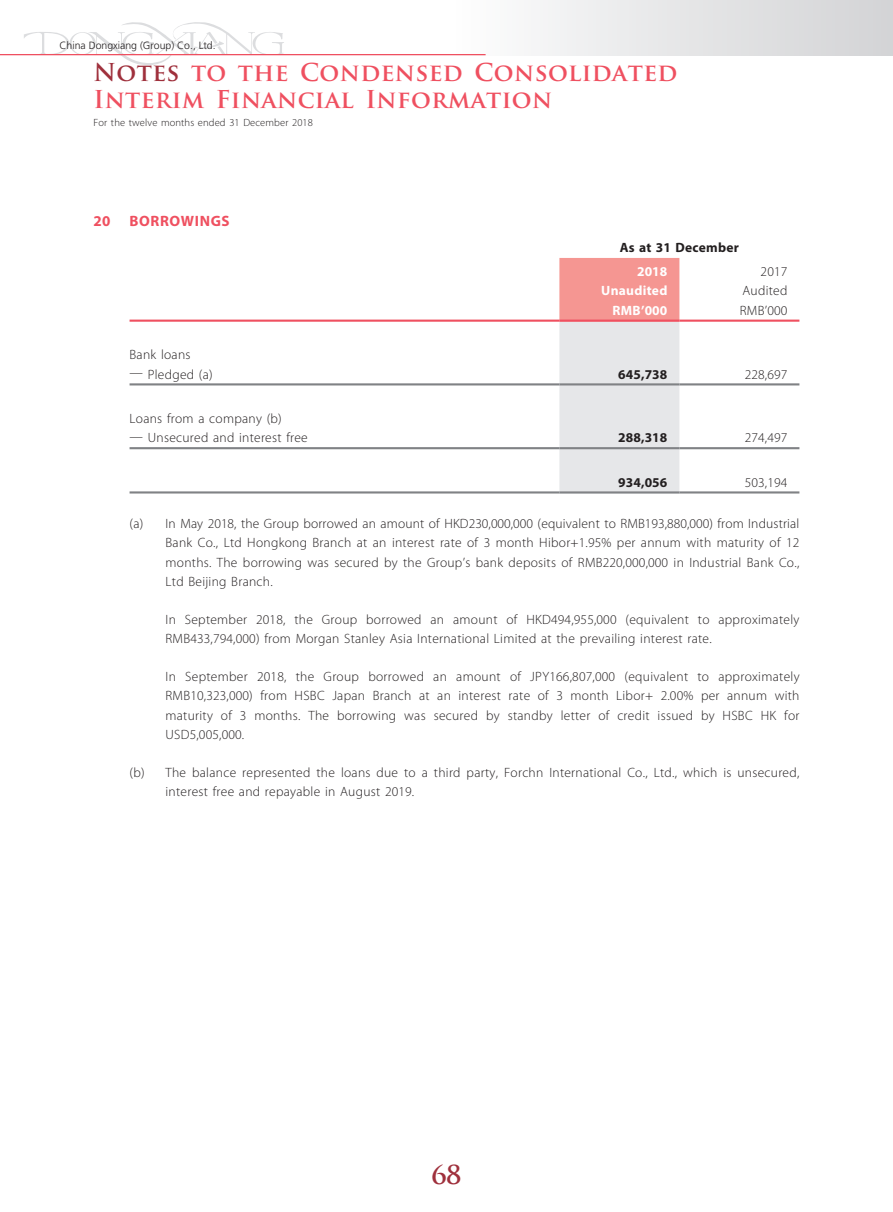
<style>
.page{position:relative;width:893px;height:1212px;background:#fff}
.page>*{position:absolute;margin:0;border:0;box-sizing:border-box;transform-origin:0 0}
.t1{font:700 25.5px "Trajan Pro";color:#9f303c}
.t2{font:700 24px/27px "Trajan Pro";letter-spacing:.015em;color:#ef5060}
.t3{font:700 15px "Myriad Pro";letter-spacing:.04em;color:#ef5060}
.t4{font:300 13.5px/19.5px "Myriad Pro";letter-spacing:.02em;color:#231f20;text-align:justify}
.t5{font:700 13.5px "Myriad Pro";letter-spacing:.01em;color:#231f20}
.t6{font:700 13.5px "Myriad Pro";letter-spacing:.02em;color:#fff}
.t7{font:300 10.5px "Myriad Pro";letter-spacing:.01em;color:#231f20}
.t8{font:300 10.5px "Frutiger LT Std";color:#231f20}
.s1{color:#9f303c}
</style>
<div class="page">
<div style="left:455px;top:0;width:438px;height:55px;background:linear-gradient(to right,#fdfdfd,#d2d3d5)"></div>
<svg style="left:24px;top:22px;width:260px;height:44px"></svg>
<hr style="left:0;top:54px;width:486px;height:1px;background:#ef5060">
<svg style="left:559px;top:258px;width:120px;height:233px;background:#ead1d1"></svg>
<hr style="left:130px;top:320px;width:429px;height:2px;background:#ef5060">
<hr style="left:559px;top:320px;width:120px;height:2px;background:#ef5060">
<hr style="left:679px;top:320px;width:120px;height:2px;background:#ef5060">
<hr style="left:130px;top:383px;width:429px;height:2px;background:#808285">
<hr style="left:559px;top:383px;width:120px;height:2px;background:#808285">
<hr style="left:679px;top:383px;width:120px;height:2px;background:#808285">
<hr style="left:130px;top:447px;width:429px;height:2px;background:#808285">
<hr style="left:559px;top:447px;width:120px;height:2px;background:#808285">
<hr style="left:679px;top:447px;width:120px;height:2px;background:#808285">
<hr style="left:130px;top:491px;width:429px;height:2px;background:#808285">
<hr style="left:559px;top:491px;width:120px;height:2px;background:#808285">
<hr style="left:679px;top:491px;width:120px;height:2px;background:#808285">
<p class="t8" style="left:60px;top:39px;width:158px">China Dongxiang (Group) Co., Ltd.</p>
<h2 class="t2" style="left:94px;top:59px;width:585px"><span class="s1">Notes</span> to the Condensed Consolidated<br>Interim Financial Information</h2>
<p class="t7" style="left:94px;top:117px;width:221px">For the twelve months ended 31 December 2018</p>
<p class="t3" style="left:94px;top:211px;width:18px">20</p>
<p class="t3" style="left:130px;top:211px;width:102px">BORROWINGS</p>
<p class="t5" style="left:620px;top:238px;width:121px">As at 31 December</p>
<p class="t6" style="left:637px;top:262px;width:32px">2018</p>
<p class="t4" style="left:761px;top:262px;width:28px">2017</p>
<p class="t6" style="left:601px;top:282px;width:68px">Unaudited</p>
<p class="t4" style="left:742px;top:281px;width:46px">Audited</p>
<p class="t6" style="left:613px;top:301px;width:56px">RMB’000</p>
<p class="t4" style="left:740px;top:301px;width:49px">RMB’000</p>
<p class="t4" style="left:130px;top:345px;width:63px">Bank loans</p>
<p class="t4" style="left:130px;top:364px;width:85px">— Pledged (a)</p>
<p class="t5" style="left:618px;top:365px;width:51px">645,738</p>
<p class="t4" style="left:745px;top:364px;width:44px">228,697</p>
<p class="t4" style="left:130px;top:409px;width:154px">Loans from a company (b)</p>
<p class="t4" style="left:130px;top:428px;width:180px">— Unsecured and interest free</p>
<p class="t5" style="left:618px;top:429px;width:51px">288,318</p>
<p class="t4" style="left:745px;top:428px;width:44px">274,497</p>
<p class="t5" style="left:618px;top:473px;width:51px">934,056</p>
<p class="t4" style="left:745px;top:472px;width:44px">503,194</p>
<p class="t4" style="left:166px;top:514px;width:635px;text-indent:-36px">(a) In May 2018, the Group borrowed an amount of HKD230,000,000 (equivalent to RMB193,880,000) from Industrial Bank Co., Ltd Hongkong Branch at an interest rate of 3 month Hibor+1.95% per annum with maturity of 12 months. The borrowing was secured by the Group’s bank deposits of RMB220,000,000 in Industrial Bank Co., Ltd Beijing Branch.</p>
<p class="t4" style="left:166px;top:610px;width:635px">In September 2018, the Group borrowed an amount of HKD494,955,000 (equivalent to approximately<br>RMB433,794,000) from Morgan Stanley Asia International Limited at the prevailing interest rate.</p>
<p class="t4" style="left:166px;top:667px;width:636px">In September 2018, the Group borrowed an amount of JPY166,807,000 (equivalent to approximately RMB10,323,000) from HSBC Japan Branch at an interest rate of 3 month Libor+ 2.00% per annum with maturity of 3 months. The borrowing was secured by standby letter of credit issued by HSBC HK for USD5,005,000.</p>
<p class="t4" style="left:166px;top:763px;width:635px;text-indent:-36px">(b) The balance represented the loans due to a third party, Forchn International Co., Ltd., which is unsecured, interest free and repayable in August 2019.</p>
<h1 class="t1" style="left:432px;top:1159px;width:31px">68</h1>
</div>
